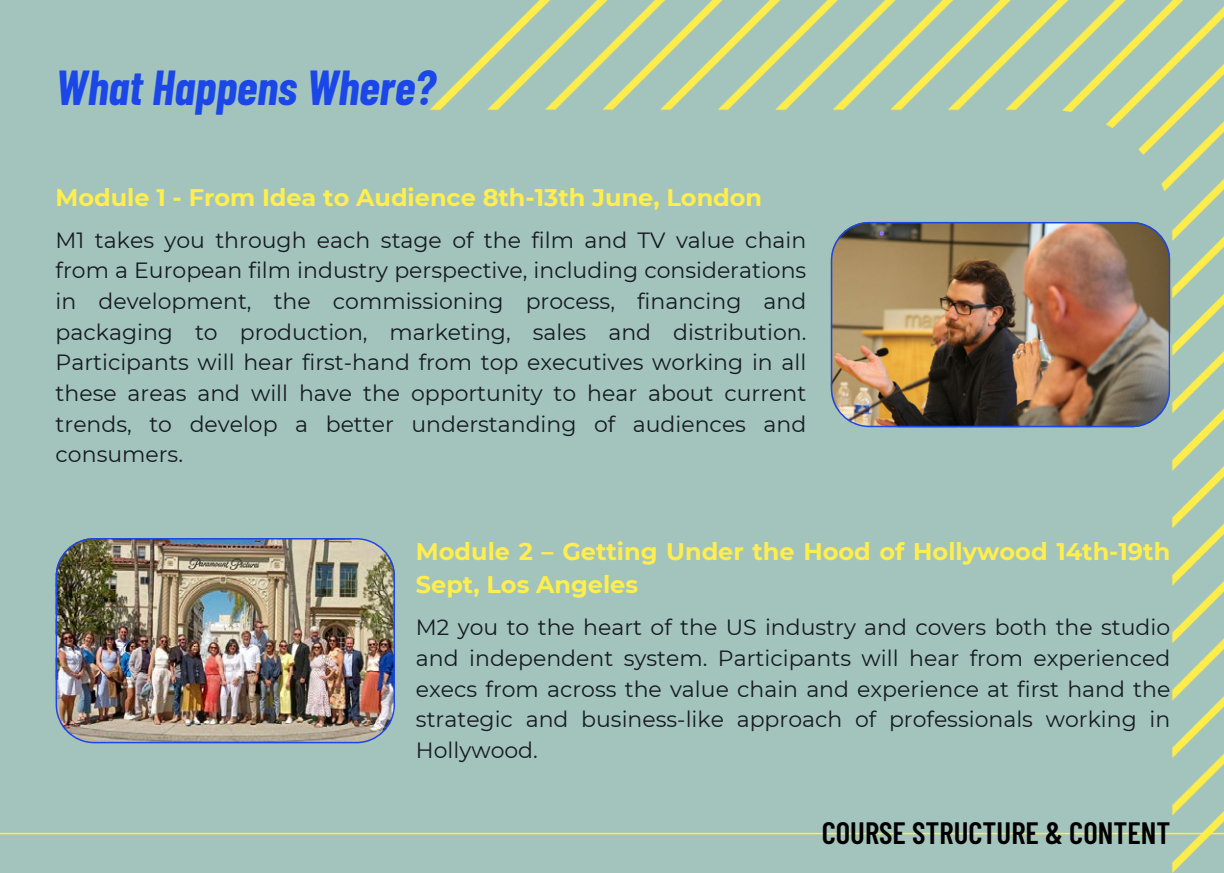
<style>
.page{position:relative;width:1224px;height:873px;background:#a2c4bc}
.page>*{position:absolute;margin:0;border:0;box-sizing:border-box;transform-origin:0 0}
.t1{font:italic 700 48px "Barlow Condensed";color:#1b47e8}
.t2{font:600 30.8px "Barlow Condensed";color:#000}
.t3{font:700 24px/33.4px "Montserrat";color:#ffee4d}
.t4{font:22px/30.6px "Montserrat";color:#171a21;text-align:justify}
</style>
<div class="page">
<img style="left:431px;top:0;width:793px;height:872px">
<img style="left:831px;top:222px;width:339px;height:205px">
<img style="left:56px;top:538px;width:339px;height:205px">
<hr style="left:0;top:833px;width:1224px;height:1px;background:#ffee4d">
<h3 class="t1" style="left:56px;top:57px;width:381px">What Happens Where?</h3>
<h3 class="t3" style="left:56px;top:180px;width:708px">Module 1 - From Idea to Audience 8th-13th June, London</h3>
<p class="t4" style="left:56px;top:225px;width:752px">M1 takes you through each stage of the film and TV value chain from a European film industry perspective, including considerations in development, the commissioning process, financing and packaging to production, marketing, sales and distribution.<br>Participants will hear first-hand from top executives working in all these areas and will have the opportunity to hear about current trends, to develop a better understanding of audiences and consumers.</p>
<p class="t3" style="left:416px;top:535px;width:756px">Module 2 – Getting Under the Hood of Hollywood 14th-19th<br>Sept, Los Angeles</p>
<p class="t4" style="left:416px;top:612px;width:756px">M2 you to the heart of the US industry and covers both the studio and independent system. Participants will hear from experienced execs from across the value chain and experience at first hand the strategic and business-like approach of professionals working in Hollywood.</p>
<h1 class="t2" style="left:822px;top:813px;width:350px">COURSE STRUCTURE &amp; CONTENT</h1>
</div>
